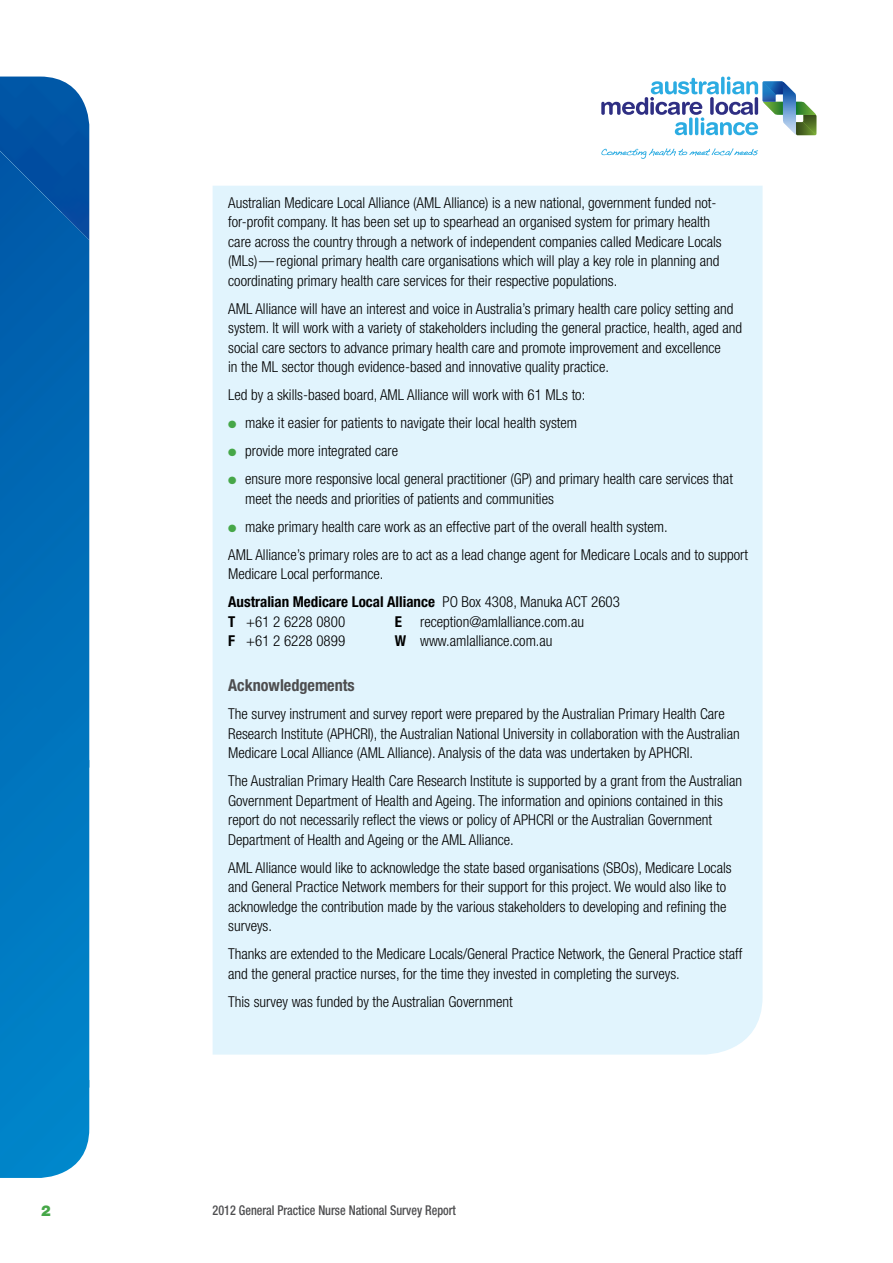
<style>
.page{position:relative;width:893px;height:1263px;background:#fff}
.page>*{position:absolute;margin:0;border:0;box-sizing:border-box;transform-origin:0 0}
.t1{font:700 condensed 16.5px "Helvetica Neue LT Std";color:#4d4d4f}
.Body{font:300 condensed 15px/19.5px "Helvetica Neue LT Std";color:#000}
.Text_condensed{font:900 15px "Helvetica Neue LT Std";color:#46a748;scale:.96 1}
.t2{font:500 condensed 13.5px "Helvetica Neue LT Std";color:#4d4d4f;scale:.9 1}
.s1{color:#46a748}
.s2{font-weight:700}
</style>
<div class="page">
<div style="left:213px;top:186px;width:550px;height:868px;background:#e1f4fd"></div>
<div style="left:0;top:457px;width:89px;height:201px;background:#006cb7"></div>
<div style="left:0;top:658px;width:89px;height:320px;background:#0078bf"></div>
<div style="left:0;top:978px;width:89px;height:200px;background:#0082c8"></div>
<div style="left:0;top:240px;width:89px;height:217px;background:#0062af"></div>
<img style="left:0;top:77px;width:89px;height:163px">
<svg style="left:601px;top:148px;width:157px;height:11px"></svg>
<svg style="left:601px;top:77px;width:215px;height:58px"></svg>
<p class="Body" style="left:228px;top:193px;width:495px">Australian Medicare Local Alliance (AML Alliance) is a new national, government funded not&shy;for-profit company. It has been set up to spearhead an organised system for primary health care across the country through a network of independent companies called Medicare Locals (MLs)—regional primary health care organisations which will play a key role in planning and coordinating primary health care services for their respective populations.</p>
<p class="Body" style="left:228px;top:299px;width:515px">AML Alliance will have an interest and voice in Australia’s primary health care policy setting and system. It will work with a variety of stakeholders including the general practice, health, aged and social care sectors to advance primary health care and promote improvement and excellence<br>in the ML sector though evidence-based and innovative quality practice.</p>
<p class="Body" style="left:228px;top:385px;width:359px">Led by a skills-based board, AML Alliance will work with 61 MLs to:</p>
<p class="Body" style="left:228px;top:413px;width:351px"><span class="s1">●</span> make it easier for patients to navigate their local health system</p>
<p class="Body" style="left:228px;top:441px;width:171px"><span class="s1">●</span> provide more integrated care</p>
<p class="Body" style="left:245px;top:469px;width:489px;text-indent:-17px"><span class="s1">●</span> ensure more responsive local general practitioner (GP) and primary health care services that meet the needs and priorities of patients and communities</p>
<p class="Body" style="left:228px;top:517px;width:441px"><span class="s1">●</span> make primary health care work as an effective part of the overall health system.</p>
<p class="Body" style="left:228px;top:545px;width:521px">AML Alliance’s primary roles are to act as a lead change agent for Medicare Locals and to support<br>Medicare Local performance.</p>
<p class="Body" style="left:228px;top:592px;width:393px"><span class="s2">Australian Medicare Local Alliance</span> PO Box 4308, Manuka ACT 2603<br><span class="s2">T</span> +61 2 6228 0800</p>
<p class="Body" style="left:395px;top:612px;width:191px"><span class="s2">E</span> reception@amlalliance.com.au</p>
<p class="Body" style="left:228px;top:631px;width:118px"><span class="s2">F</span> +61 2 6228 0899</p>
<p class="Body" style="left:395px;top:631px;width:159px"><span class="s2">W</span> www.amlalliance.com.au</p>
<h2 class="t1" style="left:228px;top:675px;width:128px">Acknowledgements</h2>
<p class="Body" style="left:228px;top:704px;width:513px">The survey instrument and survey report were prepared by the Australian Primary Health Care<br>Research Institute (APHCRI), the Australian National University in collaboration with the Australian<br>Medicare Local Alliance (AML Alliance). Analysis of the data was undertaken by APHCRI.</p>
<p class="Body" style="left:228px;top:771px;width:515px">The Australian Primary Health Care Research Institute is supported by a grant from the Australian Government Department of Health and Ageing. The information and opinions contained in this report do not necessarily reflect the views or policy of APHCRI or the Australian Government Department of Health and Ageing or the AML Alliance.</p>
<p class="Body" style="left:228px;top:858px;width:505px">AML Alliance would like to acknowledge the state based organisations (SBOs), Medicare Locals and General Practice Network members for their support for this project. We would also like to acknowledge the contribution made by the various stakeholders to developing and refining the surveys.</p>
<p class="Body" style="left:228px;top:944px;width:516px">Thanks are extended to the Medicare Locals/General Practice Network, the General Practice staff and the general practice nurses, for the time they invested in completing the surveys.</p>
<p class="Body" style="left:228px;top:992px;width:286px">This survey was funded by the Australian Government</p>
<p class="Text_condensed" style="left:41px;top:1202px;width:12px">2</p>
<p class="t2" style="left:213px;top:1202px;width:272px">2012 General Practice Nurse National Survey Report</p>
</div>
